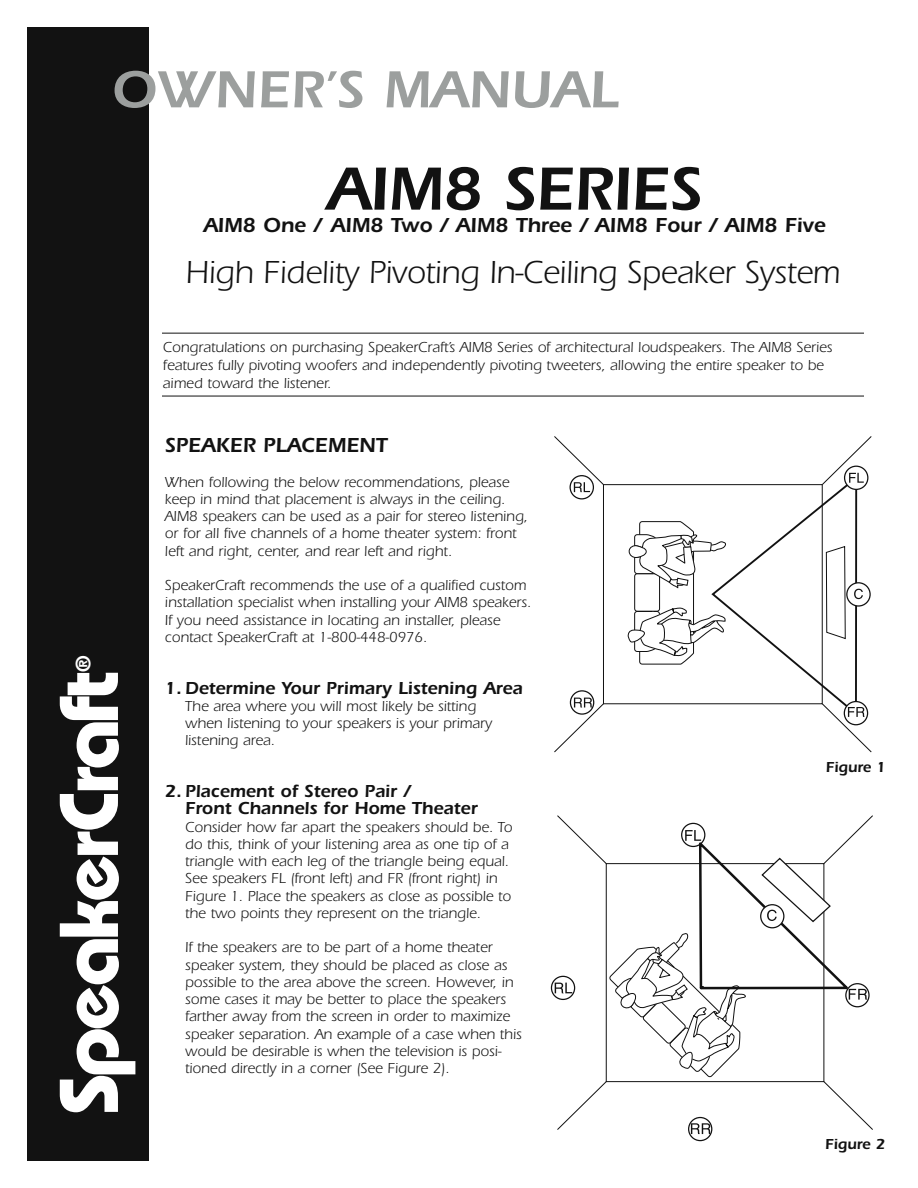
<style>
.page{position:relative;width:918px;height:1188px;background:#fff}
.page>*{position:absolute;margin:0;border:0;box-sizing:border-box;transform-origin:0 0}
.t1{font:700 83.1px "Bauhaus";letter-spacing:-.04em;color:#fff}
.t2{font:600 63px "Itc Eras";letter-spacing:-.01em;color:#121212}
.t3{font:600 54px "Itc Eras";color:#9c9f9e}
.t4{font:33px "Itc Eras";letter-spacing:-.01em;color:#121212}
.t5{font:600 21px "Itc Eras";color:#121212}
.t6{font:700 20.85px "Bauhaus";color:#fff}
.t7{font:600 18px/17.2px "Itc Eras";color:#121212}
.t8{font:15px/17.2px "Itc Eras";color:#121212}
.t9{font:600 15px "Itc Eras";color:#121212}
</style>
<div class="page">
<div style="left:27px;top:27px;width:121px;height:1134px;background:#121212"></div>
<hr style="left:162px;top:396px;width:702px;height:1px;background:#121212">
<hr style="left:162px;top:333px;width:702px;height:1px;background:#121212">
<svg style="left:556px;top:815px;width:317px;height:316px"></svg>
<div style="left:551px;top:976px;width:24px;height:24px;border:1px solid #121212;border-radius:50%"></div>
<svg style="left:555px;top:983px;width:17px;height:10px"></svg>
<div style="left:688px;top:1117px;width:24px;height:24px;border:1px solid #121212;border-radius:50%"></div>
<svg style="left:691px;top:1123px;width:20px;height:11px"></svg>
<div style="left:681px;top:823px;width:24px;height:24px;border:1px solid #121212;border-radius:50%"></div>
<div style="left:845px;top:983px;width:25px;height:24px;border:1px solid #121212;border-radius:50%"></div>
<svg style="left:608px;top:830px;width:259px;height:248px"></svg>
<svg style="left:554px;top:436px;width:318px;height:316px"></svg>
<svg style="left:847px;top:583px;width:23px;height:23px"></svg>
<div style="left:846px;top:582px;width:25px;height:25px;border:1px solid #121212;border-radius:50%"></div>
<svg style="left:845px;top:466px;width:23px;height:23px"></svg>
<div style="left:844px;top:466px;width:24px;height:24px;border:1px solid #121212;border-radius:50%"></div>
<svg style="left:844px;top:702px;width:24px;height:23px"></svg>
<div style="left:844px;top:701px;width:24px;height:24px;border:1px solid #121212;border-radius:50%"></div>
<svg style="left:627px;top:473px;width:238px;height:245px"></svg>
<svg style="left:569px;top:474px;width:26px;height:241px"></svg>
<h3 class="t3" style="left:111px;top:58px;width:508px">OWNER’S MANUAL</h3>
<h2 class="t2" style="left:327px;top:152px;width:377px">AIM8 SERIES</h2>
<h3 class="t5" style="left:203px;top:213px;width:624px">AIM8 One / AIM8 Two / AIM8 Three / AIM8 Four / AIM8 Five</h3>
<h3 class="t4" style="left:186px;top:253px;width:656px">High Fidelity Pivoting In-Ceiling Speaker System</h3>
<h3 class="t6" style="left:70px;top:672px;width:18px;rotate:-90deg">®</h3>
<h1 class="t1" style="left:38px;top:1115px;width:446px;rotate:-90deg">SpeakerCraft</h1>
<p class="t8" style="left:163px;top:338px;width:671px;line-height:18px">Congratulations on purchasing SpeakerCraft’s AIM8 Series of architectural loudspeakers. The AIM8 Series features fully pivoting woofers and independently pivoting tweeters, allowing the entire speaker to be aimed toward the listener.</p>
<h3 class="t5" style="left:165px;top:433px;width:224px">SPEAKER PLACEMENT</h3>
<p class="t8" style="left:165px;top:473px;width:365px">When following the below recommendations, please keep in mind that placement is always in the ceiling.<br>AIM8 speakers can be used as a pair for stereo listening, or for all five channels of a home theater system: front left and right, center, and rear left and right.</p>
<p class="t8" style="left:165px;top:577px;width:368px">SpeakerCraft recommends the use of a qualified custom installation specialist when installing your AIM8 speakers.<br>If you need assistance in locating an installer, please contact SpeakerCraft at 1-800-448-0976.</p>
<p class="t7" style="left:165px;top:679px;width:359px">1. Determine Your Primary Listening Area</p>
<p class="t8" style="left:185px;top:697px;width:308px">The area where you will most likely be sitting when listening to your speakers is your primary listening area.</p>
<p class="t7" style="left:185px;top:783px;width:294px;text-indent:-20px">2. Placement of Stereo Pair /<br>Front Channels for Home Theater</p>
<p class="t8" style="left:185px;top:818px;width:329px">Consider how far apart the speakers should be. To do this, think of your listening area as one tip of a triangle with each leg of the triangle being equal.<br>See speakers FL (front left) and FR (front right) in Figure 1. Place the speakers as close as possible to the two points they represent on the triangle.</p>
<p class="t8" style="left:185px;top:939px;width:338px">If the speakers are to be part of a home theater speaker system, they should be placed as close as possible to the area above the screen. However, in some cases it may be better to place the speakers farther away from the screen in order to maximize speaker separation. An example of a case when this would be desirable is when the television is posi&shy;tioned directly in a corner (See Figure 2).</p>
<p class="t9" style="left:826px;top:758px;width:62px">Figure 1</p>
<p class="t9" style="left:825px;top:1135px;width:62px">Figure 2</p>
</div>
